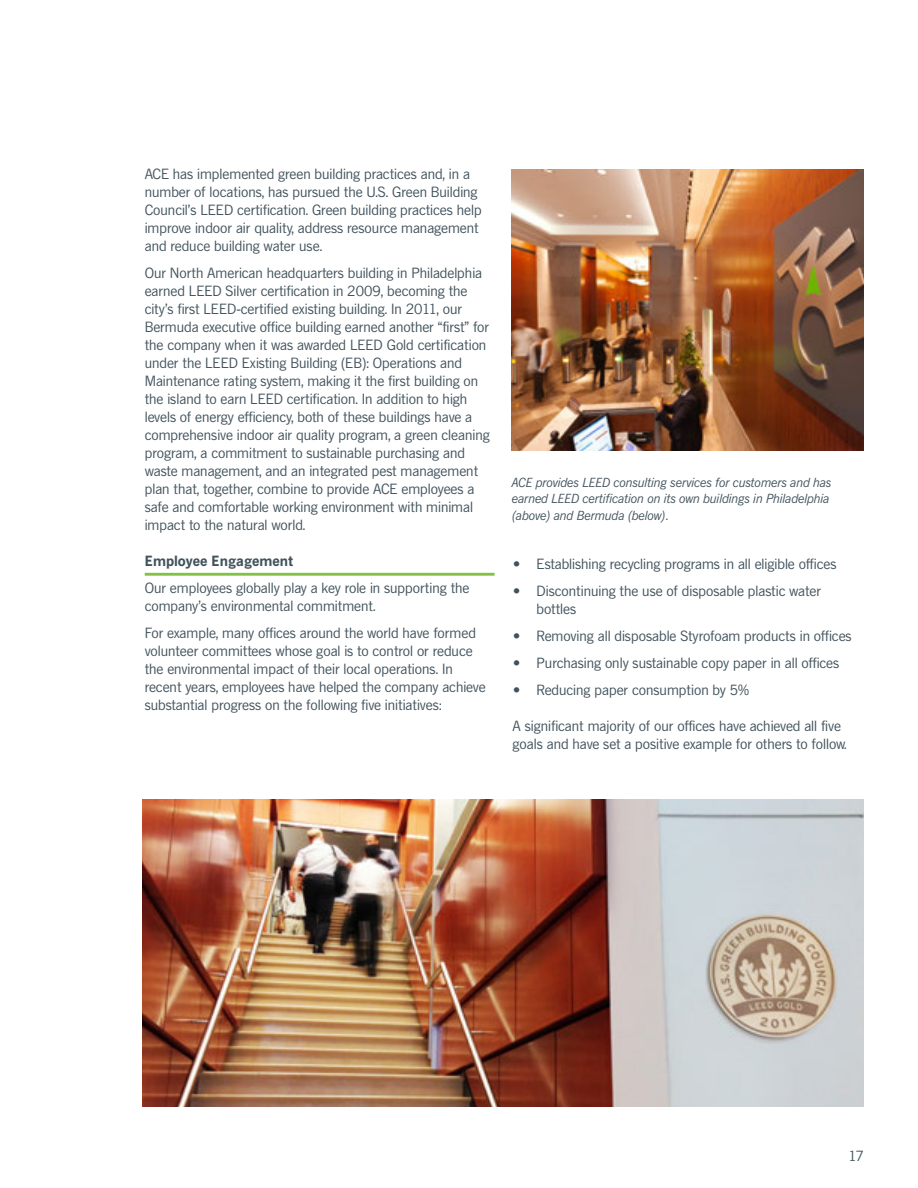
<style>
.page{position:relative;width:918px;height:1188px;background:#fff}
.page>*{position:absolute;margin:0;border:0;box-sizing:border-box;transform-origin:0 0}
.Bullets_A___Grey{font:13.5px/18px "News Gothic SBOP";color:#41525c}
.Title_B___Grey_with{font:13.5px/18px "News Gothic SBOP";color:#41525c}
.Title_B___Grey_with-2{font:700 13.5px "News Gothic SBOP";color:#41525c}
.Photo_Credit___Job_T{font:italic 12px/16.5px "News Gothic SBOP";color:#41525c}
</style>
<div class="page">
<hr style="left:145px;top:573px;width:350px;height:3px;background:#81c340">
<img style="left:512px;top:170px;width:352px;height:280px">
<img style="left:143px;top:799px;width:721px;height:308px">
<p class="Bullets_A___Grey" style="left:145px;top:165px;width:339px">ACE has implemented green building practices and, in a number of locations, has pursued the U.S. Green Building Council’s LEED certification. Green building practices help improve indoor air quality, address resource management and reduce building water use.</p>
<p class="Bullets_A___Grey" style="left:145px;top:264px;width:347px">Our North American headquarters building in Philadelphia earned LEED Silver certification in 2009, becoming the city’s first LEED-certified existing building. In 2011, our Bermuda executive office building earned another “first” for the company when it was awarded LEED Gold certification under the LEED Existing Building (EB): Operations and Maintenance rating system, making it the first building on the island to earn LEED certification. In addition to high levels of energy efficiency, both of these buildings have a comprehensive indoor air quality program, a green cleaning program, a commitment to sustainable purchasing and waste management, and an integrated pest management plan that, together, combine to provide ACE employees a safe and comfortable working environment with minimal impact to the natural world.</p>
<p class="Title_B___Grey_with-2" style="left:145px;top:552px;width:150px">Employee Engagement</p>
<p class="Bullets_A___Grey" style="left:145px;top:579px;width:326px">Our employees globally play a key role in supporting the company’s environmental commitment.</p>
<p class="Bullets_A___Grey" style="left:145px;top:624px;width:342px">For example, many offices around the world have formed volunteer committees whose goal is to control or reduce the environmental impact of their local operations. In recent years, employees have helped the company achieve substantial progress on the following five initiatives:</p>
<p class="Photo_Credit___Job_T" style="left:512px;top:474px;width:321px">ACE provides LEED consulting services for customers and has earned LEED certification on its own buildings in Philadelphia (above) and Bermuda (below).</p>
<p class="Bullets_A___Grey" style="left:513px;top:555px;width:325px">• Establishing recycling programs in all eligible offices</p>
<p class="Bullets_A___Grey" style="left:537px;top:582px;width:286px;text-indent:-24px">• Discontinuing the use of disposable plastic water bottles</p>
<p class="Bullets_A___Grey" style="left:513px;top:627px;width:341px">• Removing all disposable Styrofoam products in offices</p>
<p class="Bullets_A___Grey" style="left:513px;top:654px;width:328px">• Purchasing only sustainable copy paper in all offices</p>
<p class="Bullets_A___Grey" style="left:513px;top:681px;width:238px">• Reducing paper consumption by 5%</p>
<p class="Title_B___Grey_with" style="left:513px;top:717px;width:336px">A significant majority of our offices have achieved all five goals and have set a positive example for others to follow.</p>
<p class="Bullets_A___Grey" style="left:848px;top:1147px;width:17px">17</p>
</div>
